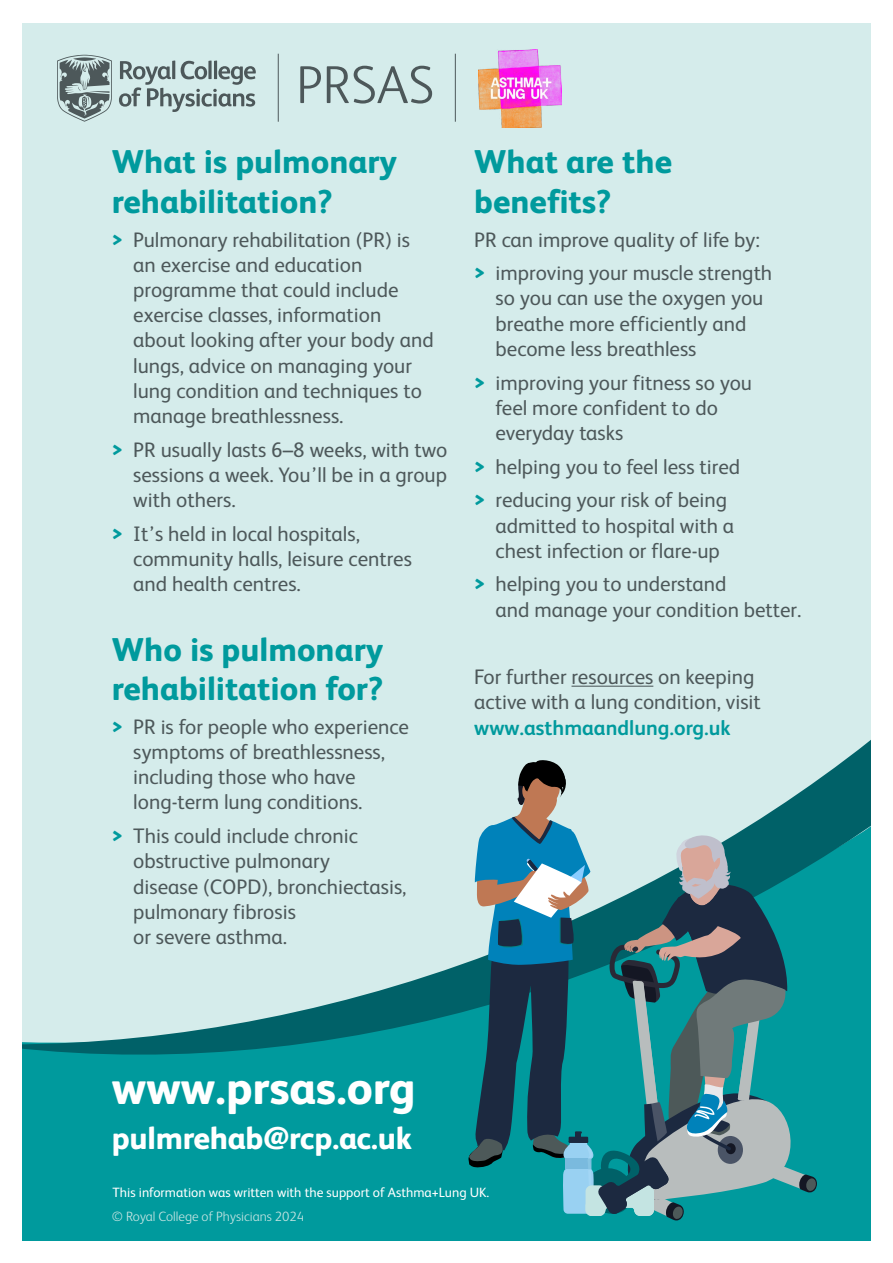
<style>
.page{position:relative;width:893px;height:1263px;background:#fff}
.page>*{position:absolute;margin:0;border:0;box-sizing:border-box;transform-origin:0 0}
.t1{font:800 46.5px "FS Albert";color:#fff}
.t2{font:800 33px/39.6px "FS Albert";color:#009a9d}
.t3{font:800 31.5px "FS Albert";letter-spacing:-.01em;color:#fff}
.t4{font:21px/25.2px "FS Albert";color:#4d585a}
.t5{font:700 21px "FS Albert";color:#009a9d}
.t6{font:13.5px "FS Albert";color:#fff}
.t7{font:300 13.5px "FS Albert";color:#c4e4e2}
.s1{font-weight:800;color:#009a9d}
</style>
<div class="page">
<div style="left:0;top:699px;width:893px;height:564px;background:#009a9d"></div>
<div style="left:22px;top:23px;width:849px;height:661px;background:#d5eceb"></div>
<svg style="left:21px;top:684px;width:851px;height:382px;background:#afd9d9"></svg>
<hr style="left:571px;top:686px;width:82px;height:1px;background:#4d585a">
<svg style="left:119px;top:61px;width:137px;height:51px;background:#abbfbf"></svg>
<svg style="left:57px;top:55px;width:55px;height:67px;background:#90a1a1"></svg>
<img style="left:478px;top:50px;width:83px;height:78px">
<svg style="left:300px;top:66px;width:132px;height:38px;background:#aec2c2"></svg>
<hr style="left:278px;top:54px;width:1px;height:68px;background:#4d585a">
<hr style="left:455px;top:54px;width:1px;height:68px;background:#4d585a">
<svg style="left:468px;top:759px;width:349px;height:461px"></svg>
<div style="left:0;top:0;width:21px;height:1263px;background:#fff"></div>
<div style="left:872px;top:0;width:21px;height:1263px;background:#fff"></div>
<div style="left:0;top:1242px;width:893px;height:21px;background:#fff"></div>
<h2 class="t2" style="left:112px;top:142px;width:287px">What is pulmonary rehabilitation?</h2>
<p class="t4" style="left:133px;top:227px;width:302px;text-indent:-21px"><span class="s1">&gt;</span> Pulmonary rehabilitation (PR) is an exercise and education programme that could include exercise classes, information about looking after your body and lungs, advice on managing your lung condition and techniques to manage breathlessness.</p>
<p class="t4" style="left:133px;top:437px;width:316px;text-align:justify;text-indent:-21px"><span class="s1">&gt;</span> PR usually lasts 6–8 weeks, with two sessions a week. You’ll be in a group with others.</p>
<p class="t4" style="left:133px;top:521px;width:280px;text-indent:-21px"><span class="s1">&gt;</span> It’s held in local hospitals, community halls, leisure centres and health centres.</p>
<h2 class="t2" style="left:112px;top:629px;width:273px">Who is pulmonary rehabilitation for?</h2>
<p class="t4" style="left:133px;top:714px;width:277px;text-indent:-21px"><span class="s1">&gt;</span> PR is for people who experience symptoms of breathlessness, including those who have long-term lung conditions.</p>
<p class="t4" style="left:133px;top:823px;width:275px;text-indent:-21px"><span class="s1">&gt;</span> This could include chronic obstructive pulmonary<br>disease (COPD), bronchiectasis, pulmonary fibrosis<br>or severe asthma.</p>
<h2 class="t2" style="left:474px;top:142px;width:199px">What are the benefits?</h2>
<p class="t4" style="left:474px;top:222px;width:299px;line-height:33.8px">PR can improve quality of life by: <span class="s1">&gt;</span> improving your muscle strength</p>
<p class="t4" style="left:496px;top:285px;width:269px">so you can use the oxygen you breathe more efficiently and become less breathless</p>
<p class="t4" style="left:496px;top:370px;width:258px;text-indent:-21px"><span class="s1">&gt;</span> improving your fitness so you feel more confident to do everyday tasks</p>
<p class="t4" style="left:474px;top:449px;width:267px;line-height:33.8px"><span class="s1">&gt;</span> helping you to feel less tired <span class="s1">&gt;</span> reducing your risk of being</p>
<p class="t4" style="left:496px;top:513px;width:240px">admitted to hospital with a chest infection or flare-up</p>
<p class="t4" style="left:496px;top:572px;width:307px;text-indent:-21px"><span class="s1">&gt;</span> helping you to understand<br>and manage your condition better.</p>
<p class="t4" style="left:474px;top:664px;width:288px">For further resources on keeping active with a lung condition, visit</p>
<p class="t5" style="left:474px;top:715px;width:258px">www.asthmaandlung.org.uk</p>
<h1 class="t1" style="left:112px;top:1061px;width:305px">www.prsas.org</h1>
<h3 class="t3" style="left:112px;top:1120px;width:301px">pulmrehab@rcp.ac.uk</h3>
<p class="t6" style="left:112px;top:1185px;width:378px">This information was written with the support of Asthma+Lung UK.</p>
<p class="t7" style="left:112px;top:1209px;width:193px">© Royal College of Physicians 2024</p>
</div>
